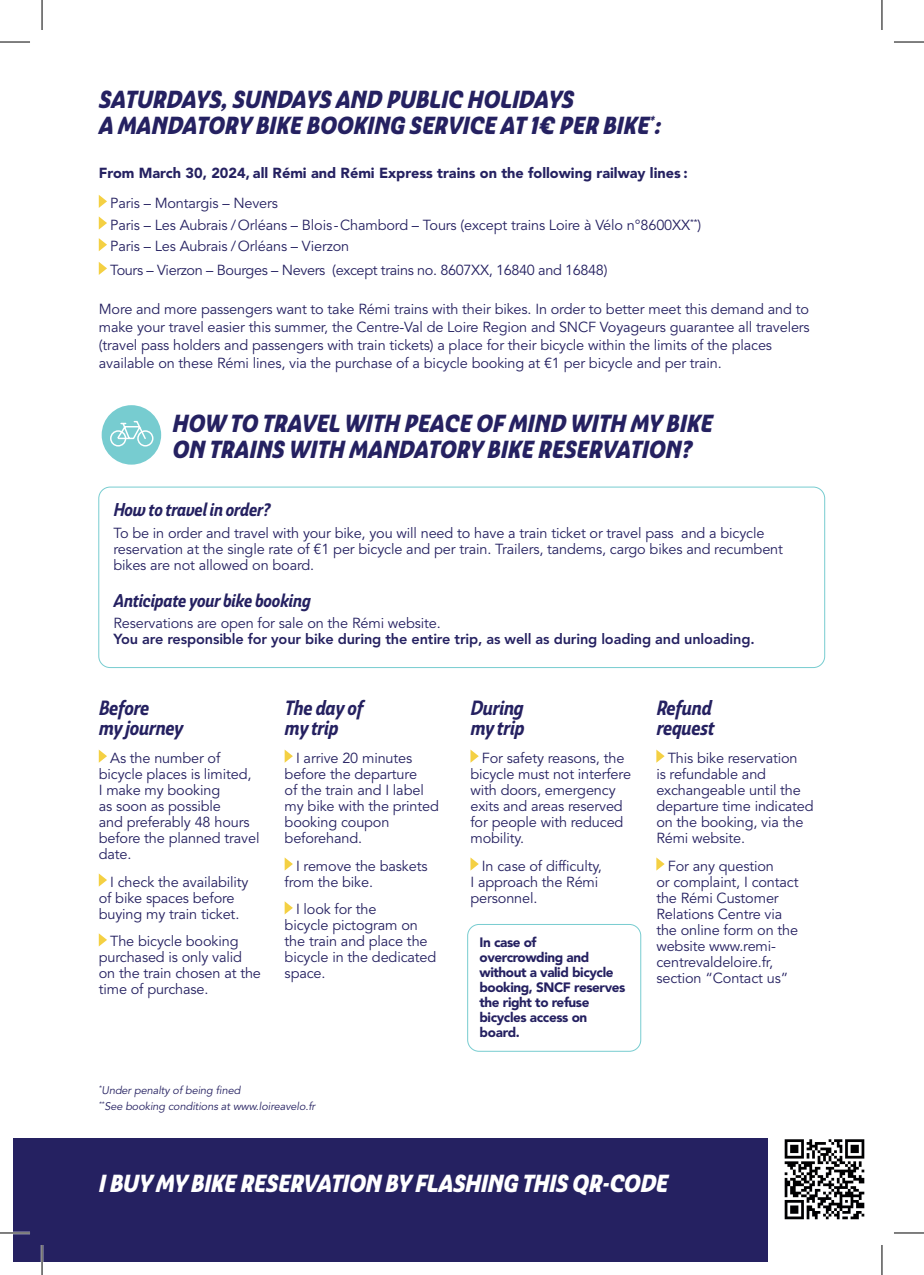
<style>
.page{position:relative;width:924px;height:1275px;background:#fff}
.page>*{position:absolute;margin:0;border:0;box-sizing:border-box;transform-origin:0 0}
.t1{font:italic 900 24px/26px "Ashemore Cond";letter-spacing:.02em;color:#252161}
.t2{font:italic 900 24px "Ashemore Cond";letter-spacing:.01em;color:#fff}
.t3{font:italic 700 20px/20px "Ashemore Cond";letter-spacing:-.01em;color:#252161}
.t4{font:italic 700 18px "Ashemore Cond";letter-spacing:-.01em;color:#252161}
.t5{font:14.4px/16px "Avenir LT Std";letter-spacing:-.01em;color:#252161}
.t6{font:800 14.4px "Avenir LT Std";letter-spacing:-.01em;color:#252161}
.t7{font:900 14.4px "Avenir LT Std";color:#252161}
.t8{font:900 13.6px/15px "Avenir LT Std";letter-spacing:-.03em;color:#252161}
.t9{font:italic 11px/16px "Avenir LT Std";letter-spacing:-.01em;color:#252161}
</style>
<div class="page">
<svg style="left:99px;top:750px;width:8px;height:12px"></svg>
<svg style="left:99px;top:873px;width:8px;height:13px"></svg>
<svg style="left:99px;top:933px;width:8px;height:13px"></svg>
<svg style="left:284px;top:749px;width:9px;height:13px"></svg>
<svg style="left:284px;top:857px;width:9px;height:13px"></svg>
<svg style="left:284px;top:901px;width:9px;height:13px"></svg>
<svg style="left:470px;top:749px;width:8px;height:13px"></svg>
<svg style="left:470px;top:857px;width:8px;height:13px"></svg>
<svg style="left:656px;top:749px;width:8px;height:13px"></svg>
<svg style="left:656px;top:857px;width:8px;height:13px"></svg>
<div style="left:467px;top:924px;width:174px;height:127px;border:1px solid #77ccd0;border-radius:11px"></div>
<svg style="left:99px;top:195px;width:8px;height:13px"></svg>
<svg style="left:99px;top:216px;width:8px;height:14px"></svg>
<svg style="left:99px;top:238px;width:8px;height:13px"></svg>
<svg style="left:99px;top:262px;width:8px;height:13px"></svg>
<div style="left:102px;top:405px;width:59px;height:59px;background:#77ccd0;border-radius:50%"></div>
<svg style="left:110px;top:420px;width:44px;height:27px"></svg>
<div style="left:98px;top:486px;width:726px;height:182px;border:1px solid #77ccd0;border-radius:11px"></div>
<div style="left:14px;top:1138px;width:895px;height:123px;background:#252161"></div>
<div style="left:768px;top:1133px;width:141px;height:128px;background:#fff"></div>
<img style="left:784px;top:1139px;width:81px;height:81px">
<hr style="left:0;top:1231px;width:30px;height:3px;background:#fff">
<hr style="left:41px;top:1245px;width:2px;height:30px;background:#fff">
<hr style="left:0;top:42px;width:30px;height:1px;background:#000">
<hr style="left:893px;top:42px;width:30px;height:1px;background:#000">
<hr style="left:0;top:1232px;width:30px;height:1px;background:#000">
<hr style="left:893px;top:1232px;width:30px;height:1px;background:#000">
<hr style="left:42px;top:0;width:1px;height:30px;background:#000">
<hr style="left:42px;top:1245px;width:1px;height:30px;background:#000">
<hr style="left:881px;top:0;width:1px;height:30px;background:#000">
<hr style="left:881px;top:1245px;width:1px;height:30px;background:#000">
<h1 class="t1" style="left:99px;top:86px;width:563px">SATURDAYS, SUNDAYS AND PUBLIC HOLIDAYS<br>A MANDATORY BIKE BOOKING SERVICE AT 1€ PER BIKE<sup>*</sup>:</h1>
<p class="t7" style="left:99px;top:164px;width:590px">From March 30, 2024, all Rémi and Rémi Express trains on the following railway lines :</p>
<p class="t5" style="left:110px;top:193px;width:592px;line-height:21.6px">Paris – Montargis – Nevers<br>Paris – Les Aubrais /Orléans – Blois-Chambord – Tours (except trains Loire à Vélo n°8600XX<sup>**</sup>)<br>Paris – Les Aubrais /Orléans – Vierzon</p>
<p class="t5" style="left:110px;top:262px;width:498px">Tours – Vierzon – Bourges – Nevers (except trains no. 8607XX, 16840 and 16848)</p>
<p class="t5" style="left:99px;top:300px;width:712px;line-height:18px">More and more passengers want to take Rémi trains with their bikes. In order to better meet this demand and to make your travel easier this summer, the Centre-Val de Loire Region and SNCF Voyageurs guarantee all travelers (travel pass holders and passengers with train tickets) a place for their bicycle within the limits of the places available on these Rémi lines, via the purchase of a bicycle booking at €1 per bicycle and per train.</p>
<h1 class="t1" style="left:172px;top:410px;width:541px">HOW TO TRAVEL WITH PEACE OF MIND WITH MY BIKE<br>ON TRAINS WITH MANDATORY BIKE RESERVATION?</h1>
<p class="t4" style="left:113px;top:498px;width:158px">How to travel in order?</p>
<p class="t5" style="left:113px;top:525px;width:670px">To be in order and travel with your bike, you will need to have a train ticket or travel pass and a bicycle reservation at the single rate of €1 per bicycle and per train. Trailers, tandems, cargo bikes and recumbent bikes are not allowed on board.</p>
<p class="t4" style="left:113px;top:589px;width:198px">Anticipate your bike booking</p>
<p class="t5" style="left:113px;top:616px;width:329px">Reservations are open for sale on the Rémi website.</p>
<p class="t6" style="left:113px;top:631px;width:642px">You are responsible for your bike during the entire trip, as well as during loading and unloading.</p>
<h2 class="t3" style="left:99px;top:697px;width:86px">Before<br>my journey</h2>
<p class="t5" style="left:99px;top:750px;width:162px;text-indent:11px">As the number of bicycle places is limited,<br>I make my booking<br>as soon as possible<br>and preferably 48 hours before the planned travel date.</p>
<p class="t5" style="left:99px;top:874px;width:151px;text-indent:11px">I check the availability of bike spaces before buying my train ticket.</p>
<p class="t5" style="left:99px;top:934px;width:164px;text-indent:11px">The bicycle booking purchased is only valid on the train chosen at the time of purchase.</p>
<h2 class="t3" style="left:284px;top:697px;width:80px">The day of my trip</h2>
<p class="t5" style="left:284px;top:750px;width:156px;text-indent:11px">I arrive 20 minutes before the departure<br>of the train and I label my bike with the printed booking coupon beforehand.</p>
<p class="t5" style="left:284px;top:858px;width:144px;text-indent:11px">I remove the baskets from the bike.</p>
<p class="t5" style="left:284px;top:902px;width:153px;text-indent:11px">I look for the<br>bicycle pictogram on the train and place the bicycle in the dedicated space.</p>
<p class="t9" style="left:99px;top:1082px;width:218px"><sup>*</sup>Under penalty of being fined<br><sup>**</sup>See booking conditions at www.loireavelo.fr</p>
<h2 class="t3" style="left:470px;top:697px;width:55px">During my trip</h2>
<p class="t5" style="left:470px;top:750px;width:162px;text-indent:11px">For safety reasons, the bicycle must not interfere with doors, emergency exits and areas reserved for people with reduced mobility.</p>
<p class="t5" style="left:470px;top:858px;width:133px;text-indent:11px">In case of difficulty,<br>I approach the Rémi personnel.</p>
<p class="t8" style="left:479px;top:934px;width:147px">In case of<br>overcrowding and without a valid bicycle booking, SNCF reserves the right to refuse bicycles access on board.</p>
<h2 class="t3" style="left:656px;top:697px;width:59px">Refund request</h2>
<p class="t5" style="left:656px;top:750px;width:159px;text-indent:11px">This bike reservation<br>is refundable and exchangeable until the departure time indicated on the booking, via the<br>Rémi website.</p>
<p class="t5" style="left:656px;top:858px;width:144px;text-indent:11px">For any question<br>or complaint, I contact the Rémi Customer<br>Relations Centre via the online form on the website www.remi&shy;centrevaldeloire.fr, section “Contact us”</p>
<h1 class="t2" style="left:99px;top:1168px;width:570px">I BUY MY BIKE RESERVATION BY FLASHING THIS QR-CODE</h1>
</div>
